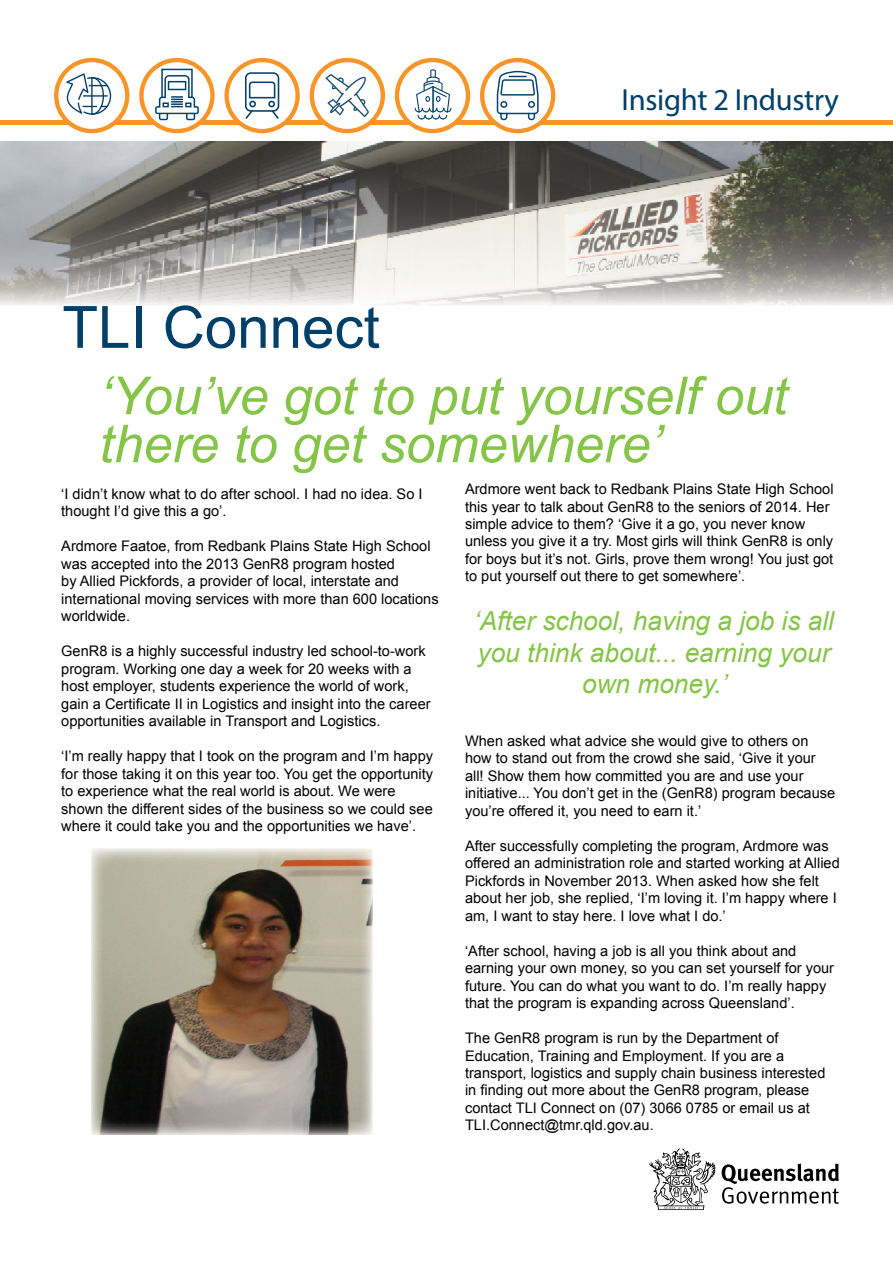
<style>
.page{position:relative;width:893px;height:1263px;background:#fff}
.page>*{position:absolute;margin:0;border:0;box-sizing:border-box;transform-origin:0 0}
.t1{font:58.35px "Arial";color:#003f69}
.t2{font:italic 52.5px/48.2px "Arial";color:#84c446}
.t3{font:30.6px "Myriad Pro";letter-spacing:-.01em;color:#003f69}
.t4{font:italic 26.25px/31.5px "Arial";color:#84c446;text-align:center}
.t5{font:14.55px/17.5px "Arial";color:#000}
</style>
<div class="page">
<div style="left:0;top:120px;width:892px;height:5px;background:#f89428"></div>
<svg style="left:54px;top:58px;width:75px;height:75px"></svg>
<hr style="left:83px;top:95px;width:25px;height:2px;background:#003f69">
<hr style="left:91px;top:77px;width:2px;height:38px;background:#003f69">
<svg style="left:395px;top:58px;width:75px;height:75px"></svg>
<svg style="left:310px;top:58px;width:75px;height:75px"></svg>
<svg style="left:224px;top:58px;width:76px;height:75px"></svg>
<svg style="left:721px;top:1164px;width:118px;height:40px"></svg>
<svg style="left:649px;top:1148px;width:66px;height:62px"></svg>
<svg style="left:480px;top:58px;width:75px;height:75px"></svg>
<svg style="left:139px;top:58px;width:76px;height:75px"></svg>
<img style="left:0;top:142px;width:893px;height:164px">
<img style="left:91px;top:849px;width:281px;height:286px">
<h1 class="t1" style="left:62px;top:305px;width:319px">TLI Connect</h1>
<h3 class="t3" style="left:621px;top:88px;width:219px">Insight 2 Industry</h3>
<h2 class="t2" style="left:99px;top:377px;width:690px">‘You’ve got to put yourself out there to get somewhere’</h2>
<p class="t5" style="left:61px;top:486px;width:363px">‘I didn’t know what to do after school. I had no idea. So I thought I’d give this a go’.</p>
<p class="t5" style="left:61px;top:539px;width:379px">Ardmore Faatoe, from Redbank Plains State High School was accepted into the 2013 GenR8 program hosted<br>by Allied Pickfords, a provider of local, interstate and international moving services with more than 600 locations worldwide.</p>
<p class="t5" style="left:61px;top:644px;width:371px">GenR8 is a highly successful industry led school-to-work program. Working one day a week for 20 weeks with a host employer, students experience the world of work, gain a Certificate II in Logistics and insight into the career opportunities available in Transport and Logistics.</p>
<p class="t5" style="left:61px;top:749px;width:373px">‘I’m really happy that I took on the program and I’m happy for those taking it on this year too. You get the opportunity to experience what the real world is about. We were shown the different sides of the business so we could see where it could take you and the opportunities we have’.</p>
<p class="t5" style="left:465px;top:481px;width:370px">Ardmore went back to Redbank Plains State High School this year to talk about GenR8 to the seniors of 2014. Her simple advice to them? ‘Give it a go, you never know unless you give it a try. Most girls will think GenR8 is only for boys but it’s not. Girls, prove them wrong! You just got to put yourself out there to get somewhere’.</p>
<h3 class="t4" style="left:474px;top:608px;width:362px">‘After school, having a job is all you think about... earning your own money.’</h3>
<p class="t5" style="left:465px;top:733px;width:372px">When asked what advice she would give to others on how to stand out from the crowd she said, ‘Give it your all! Show them how committed you are and use your initiative... You don’t get in the (GenR8) program because you’re offered it, you need to earn it.’</p>
<p class="t5" style="left:465px;top:838px;width:376px">After successfully completing the program, Ardmore was offered an administration role and started working at Allied Pickfords in November 2013. When asked how she felt about her job, she replied, ‘I’m loving it. I’m happy where I am, I want to stay here. I love what I do.’</p>
<p class="t5" style="left:465px;top:943px;width:370px">‘After school, having a job is all you think about and earning your own money, so you can set yourself for your future. You can do what you want to do. I’m really happy that the program is expanding across Queensland’.</p>
<p class="t5" style="left:465px;top:1030px;width:362px">The GenR8 program is run by the Department of Education, Training and Employment. If you are a transport, logistics and supply chain business interested in finding out more about the GenR8 program, please contact TLI Connect on (07) 3066 0785 or email us at TLI.Connect@tmr.qld.gov.au.</p>
</div>
